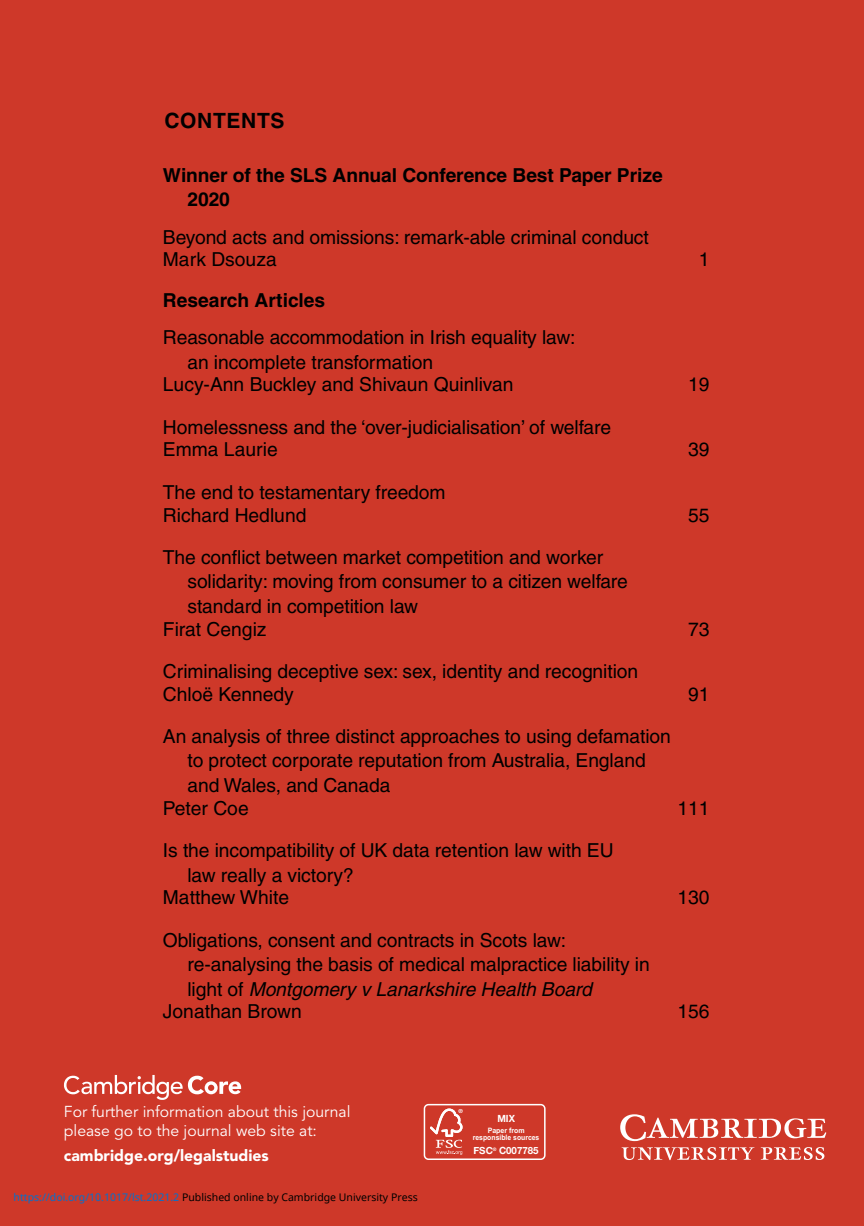
<style>
.page{position:relative;width:864px;height:1226px;background:#fff}
.page>*{position:absolute;margin:0;border:0;box-sizing:border-box;transform-origin:0 0}
.t1{font:700 21px "Helvetica";letter-spacing:.03em;color:#000}
.t2{font:19.25px/24.5px "Helvetica";letter-spacing:-.005em;color:#000}
.t3{font:700 19.25px/24.5px "Helvetica";letter-spacing:-.005em;color:#000}
.t4{font:15.75px/18.9px "Avenir";color:#fff}
.t5{font:900 15.75px "Avenir";color:#fff}
.t6{font:10.5px "Noto Sans";color:#000}
.t7{font:700 9.97px "Helvetica Neue";color:#fff}
.t8{font:700 9.97px "Helvetica Neue";color:#fff;scale:.95 1}
.t9{font:700 7.52px "Arial";color:#fff;scale:.91 1}
.t10{font:700 7.35px "Arial";color:#fff;scale:.95 1}
.t11{font:700 5.6px "Helvetica Neue";color:#fff}
.s1{font-weight:700}
.s2{font-style:italic}
.s3{color:#0172cf}
.s4{font-size:9.8px}
</style>
<div class="page">
<div style="left:0;top:0;width:863px;height:1225px;background:#ce3829"></div>
<svg style="left:64px;top:1075px;width:118px;height:24px"></svg>
<svg style="left:188px;top:1075px;width:53px;height:19px"></svg>
<svg style="left:620px;top:1114px;width:206px;height:46px"></svg>
<div style="left:423px;top:1103px;width:122px;height:56px;border:2px solid #fff;border-radius:4px"></div>
<svg style="left:430px;top:1108px;width:32px;height:46px"></svg>
<p class="t1" style="left:164px;top:112px;width:121px">CONTENTS</p>
<p class="t3" style="left:187px;top:164px;width:476px;text-indent:-25px">Winner of the SLS Annual Conference Best Paper Prize<br>2020</p>
<p class="t2" style="left:163px;top:227px;width:487px;line-height:22.8px">Beyond acts and omissions: remark-able criminal conduct<br>Mark Dsouza</p>
<p class="t2" style="left:163px;top:283px;width:414px;line-height:37.3px"><span class="s1">Research Articles<br></span>Reasonable accommodation in Irish equality law:</p>
<p class="t2" style="left:163px;top:352px;width:352px;line-height:22.8px;text-indent:25px">an incomplete transformation<br>Lucy-Ann Buckley and Shivaun Quinlivan</p>
<p class="t2" style="left:163px;top:417px;width:449px;line-height:22.8px">Homelessness and the ‘over-judicialisation’ of welfare<br>Emma Laurie</p>
<p class="t2" style="left:163px;top:482px;width:284px;line-height:22.8px">The end to testamentary freedom<br>Richard Hedlund</p>
<p class="t2" style="left:698px;top:249px;width:12px">1</p>
<p class="t2" style="left:687px;top:374px;width:23px">19</p>
<p class="t2" style="left:687px;top:439px;width:23px">39</p>
<p class="t2" style="left:687px;top:504px;width:23px">55</p>
<p class="t2" style="left:187px;top:546px;width:442px;text-indent:-25px">The conflict between market competition and worker solidarity: moving from consumer to a citizen welfare standard in competition law</p>
<p class="t2" style="left:163px;top:618px;width:105px">Firat Cengiz</p>
<p class="t2" style="left:687px;top:618px;width:23px">73</p>
<p class="t2" style="left:163px;top:661px;width:476px;line-height:22.8px">Criminalising deceptive sex: sex, identity and recognition<br>Chloë Kennedy</p>
<p class="t2" style="left:687px;top:683px;width:23px">91</p>
<p class="t2" style="left:187px;top:725px;width:484px;text-indent:-25px">An analysis of three distinct approaches to using defamation to protect corporate reputation from Australia, England and Wales, and Canada</p>
<p class="t2" style="left:163px;top:797px;width:87px">Peter Coe</p>
<p class="t2" style="left:677px;top:797px;width:34px">111</p>
<p class="t2" style="left:187px;top:839px;width:427px;text-indent:-25px">Is the incompatibility of UK data retention law with EU law really a victory?</p>
<p class="t2" style="left:163px;top:886px;width:128px">Matthew White</p>
<p class="t2" style="left:677px;top:886px;width:34px">130</p>
<p class="t2" style="left:187px;top:929px;width:463px;text-indent:-25px">Obligations, consent and contracts in Scots law: re-analysing the basis of medical malpractice liability in light of <span class="s2">Montgomery v Lanarkshire Health Board</span></p>
<p class="t2" style="left:163px;top:1000px;width:140px">Jonathan Brown</p>
<p class="t2" style="left:677px;top:1000px;width:34px">156</p>
<p class="t4" style="left:64px;top:1102px;width:288px">For further information about this journal please go to the journal web site at:</p>
<p class="t5" style="left:64px;top:1148px;width:206px">cambridge.org/legalstudies</p>
<p class="t6" style="left:14px;top:1189px;width:405px"><span class="s3">https://doi.org/10.1017/lst.2021.2</span> Published online by Cambridge University Press</p>
<p class="t11" style="left:458px;top:1107px;width:6px">®</p>
<p class="t8" style="left:497px;top:1111px;width:20px">MIX</p>
<p class="t10" style="left:487px;top:1125px;width:40px">Paper from</p>
<p class="t9" style="left:472px;top:1132px;width:75px">responsible sources</p>
<p class="t7" style="left:473px;top:1144px;width:67px"><span class="s4">FSC</span><sup>®</sup> C007785</p>
</div>
